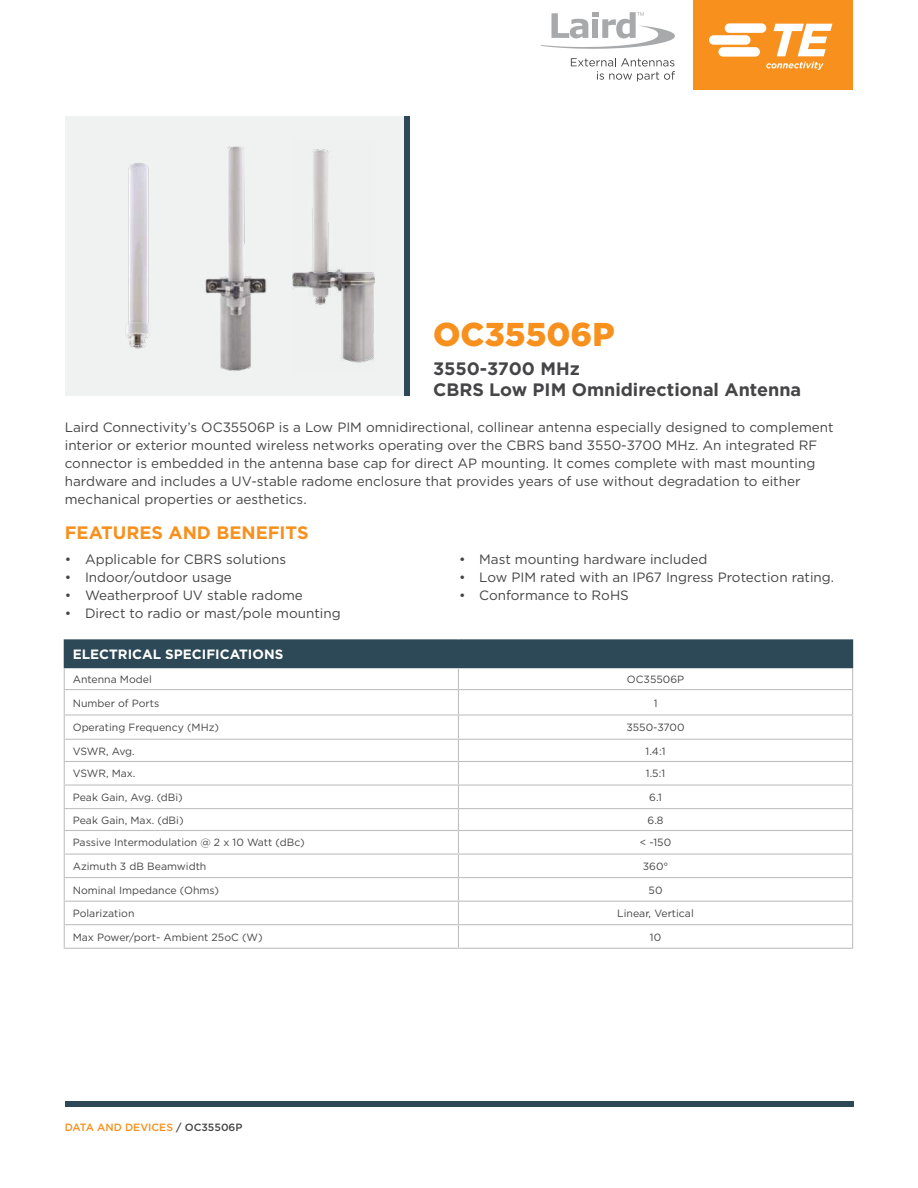
<style>
.page{position:relative;width:918px;height:1188px;background:#fff}
.page>*{position:absolute;margin:0;border:0;box-sizing:border-box;transform-origin:0 0}
.t1{font:900 33px "Gotham";color:#f7901d}
.t2{font:700 18px/21.6px "Gotham";color:#454547}
.t3{font:700 18px "Gotham";color:#f7901d}
.t4{font:13.5px/18px "Gotham";color:#454547}
.t5{font:700 13.5px "Gotham";color:#fff}
.t6{font:10.5px "Gotham";color:#454547}
.t7{font:500 10.5px "Gotham";color:#f7901d}
.s1{color:#454547}
</style>
<div class="page">
<div style="left:65px;top:1101px;width:788px;height:6px;background:#2d4856"></div>
<div style="left:66px;top:117px;width:344px;height:279px;background:#f0f1f1"></div>
<div style="left:404px;top:117px;width:6px;height:279px;background:#2d4856"></div>
<div style="left:693px;top:0;width:160px;height:89px;background:#f7901d"></div>
<svg style="left:709px;top:23px;width:123px;height:47px"></svg>
<svg style="left:540px;top:12px;width:135px;height:37px"></svg>
<svg style="left:571px;top:58px;width:104px;height:23px"></svg>
<div style="left:64px;top:640px;width:789px;height:28px;background:#2d4856"></div>
<hr style="left:64px;top:714px;width:394px;height:2px;background:#bfbebf">
<hr style="left:64px;top:739px;width:394px;height:1px;background:#bfbebf">
<hr style="left:64px;top:761px;width:394px;height:1px;background:#bfbebf">
<hr style="left:64px;top:785px;width:394px;height:1px;background:#bfbebf">
<hr style="left:64px;top:808px;width:394px;height:1px;background:#bfbebf">
<hr style="left:64px;top:830px;width:394px;height:1px;background:#bfbebf">
<hr style="left:64px;top:854px;width:394px;height:1px;background:#bfbebf">
<hr style="left:64px;top:877px;width:394px;height:1px;background:#bfbebf">
<hr style="left:64px;top:901px;width:394px;height:1px;background:#bfbebf">
<hr style="left:64px;top:924px;width:394px;height:1px;background:#bfbebf">
<hr style="left:64px;top:948px;width:394px;height:1px;background:#bfbebf">
<hr style="left:64px;top:639px;width:394px;height:1px;background:#2d4856">
<hr style="left:458px;top:639px;width:395px;height:1px;background:#2d4856">
<hr style="left:64px;top:689px;width:394px;height:1px;background:#bfbebf">
<hr style="left:458px;top:689px;width:395px;height:1px;background:#bfbebf">
<hr style="left:458px;top:714px;width:395px;height:2px;background:#bfbebf">
<hr style="left:458px;top:739px;width:395px;height:1px;background:#bfbebf">
<hr style="left:458px;top:761px;width:395px;height:1px;background:#bfbebf">
<hr style="left:458px;top:785px;width:395px;height:1px;background:#bfbebf">
<hr style="left:458px;top:808px;width:395px;height:1px;background:#bfbebf">
<hr style="left:458px;top:830px;width:395px;height:1px;background:#bfbebf">
<hr style="left:458px;top:854px;width:395px;height:1px;background:#bfbebf">
<hr style="left:458px;top:877px;width:395px;height:1px;background:#bfbebf">
<hr style="left:458px;top:901px;width:395px;height:1px;background:#bfbebf">
<svg style="left:64px;top:668px;width:1px;height:280px"></svg>
<hr style="left:458px;top:924px;width:395px;height:1px;background:#bfbebf">
<svg style="left:458px;top:668px;width:1px;height:280px"></svg>
<svg style="left:852px;top:668px;width:1px;height:280px"></svg>
<hr style="left:458px;top:948px;width:395px;height:1px;background:#bfbebf">
<img style="left:293px;top:149px;width:82px;height:214px">
<img style="left:205px;top:146px;width:62px;height:225px">
<img style="left:125px;top:163px;width:24px;height:186px">
<h1 class="t1" style="left:433px;top:319px;width:183px">OC35506P</h1>
<h2 class="t2" style="left:433px;top:358px;width:370px">3550-3700 MHz<br>CBRS Low PIM Omnidirectional Antenna</h2>
<p class="t4" style="left:65px;top:419px;width:770px">Laird Connectivity’s OC35506P is a Low PIM omnidirectional, collinear antenna especially designed to complement interior or exterior mounted wireless networks operating over the CBRS band 3550-3700 MHz. An integrated RF connector is embedded in the antenna base cap for direct AP mounting. It comes complete with mast mounting hardware and includes a UV-stable radome enclosure that provides years of use without degradation to either mechanical properties or aesthetics.</p>
<h2 class="t3" style="left:65px;top:525px;width:245px">FEATURES AND BENEFITS</h2>
<p class="t4" style="left:65px;top:551px;width:223px">• Applicable for CBRS solutions</p>
<p class="t4" style="left:65px;top:569px;width:169px">• Indoor/outdoor usage</p>
<p class="t4" style="left:65px;top:587px;width:240px">• Weatherproof UV stable radome</p>
<p class="t4" style="left:65px;top:605px;width:277px">• Direct to radio or mast/pole mounting</p>
<p class="t4" style="left:459px;top:551px;width:250px">• Mast mounting hardware included</p>
<p class="t4" style="left:459px;top:569px;width:377px">• Low PIM rated with an IP67 Ingress Protection rating.</p>
<p class="t4" style="left:459px;top:587px;width:171px">• Conformance to RoHS</p>
<p class="t5" style="left:73px;top:648px;width:212px">ELECTRICAL SPECIFICATIONS</p>
<p class="t6" style="left:73px;top:674px;width:81px">Antenna Model</p>
<p class="t6" style="left:627px;top:674px;width:59px">OC35506P</p>
<p class="t6" style="left:73px;top:698px;width:88px">Number of Ports</p>
<p class="t6" style="left:654px;top:698px;width:5px">1</p>
<p class="t6" style="left:73px;top:723px;width:148px">Operating Frequency (MHz)</p>
<p class="t6" style="left:626px;top:723px;width:60px">3550-3700</p>
<p class="t6" style="left:73px;top:746px;width:64px">VSWR, Avg.</p>
<p class="t6" style="left:646px;top:746px;width:21px">1.4:1</p>
<p class="t6" style="left:73px;top:769px;width:64px">VSWR, Max.</p>
<p class="t6" style="left:646px;top:769px;width:21px">1.5:1</p>
<p class="t6" style="left:73px;top:793px;width:112px">Peak Gain, Avg. (dBi)</p>
<p class="t6" style="left:649px;top:793px;width:14px">6.1</p>
<p class="t6" style="left:73px;top:815px;width:112px">Peak Gain, Max. (dBi)</p>
<p class="t6" style="left:648px;top:815px;width:17px">6.8</p>
<p class="t6" style="left:73px;top:838px;width:234px">Passive Intermodulation @ 2 x 10 Watt (dBc)</p>
<p class="t6" style="left:640px;top:838px;width:33px">&lt; -150</p>
<p class="t6" style="left:73px;top:862px;width:135px">Azimuth 3 dB Beamwidth</p>
<p class="t6" style="left:643px;top:862px;width:27px">360°</p>
<p class="t6" style="left:73px;top:885px;width:148px">Nominal Impedance (Ohms)</p>
<p class="t6" style="left:649px;top:885px;width:15px">50</p>
<p class="t6" style="left:73px;top:909px;width:63px">Polarization</p>
<p class="t6" style="left:617px;top:909px;width:78px">Linear, Vertical</p>
<p class="t6" style="left:73px;top:932px;width:192px">Max Power/port- Ambient 25oC (W)</p>
<p class="t6" style="left:650px;top:932px;width:13px">10</p>
<p class="t7" style="left:65px;top:1123px;width:179px">DATA AND DEVICES <span class="s1">/ OC35506P</span></p>
</div>
